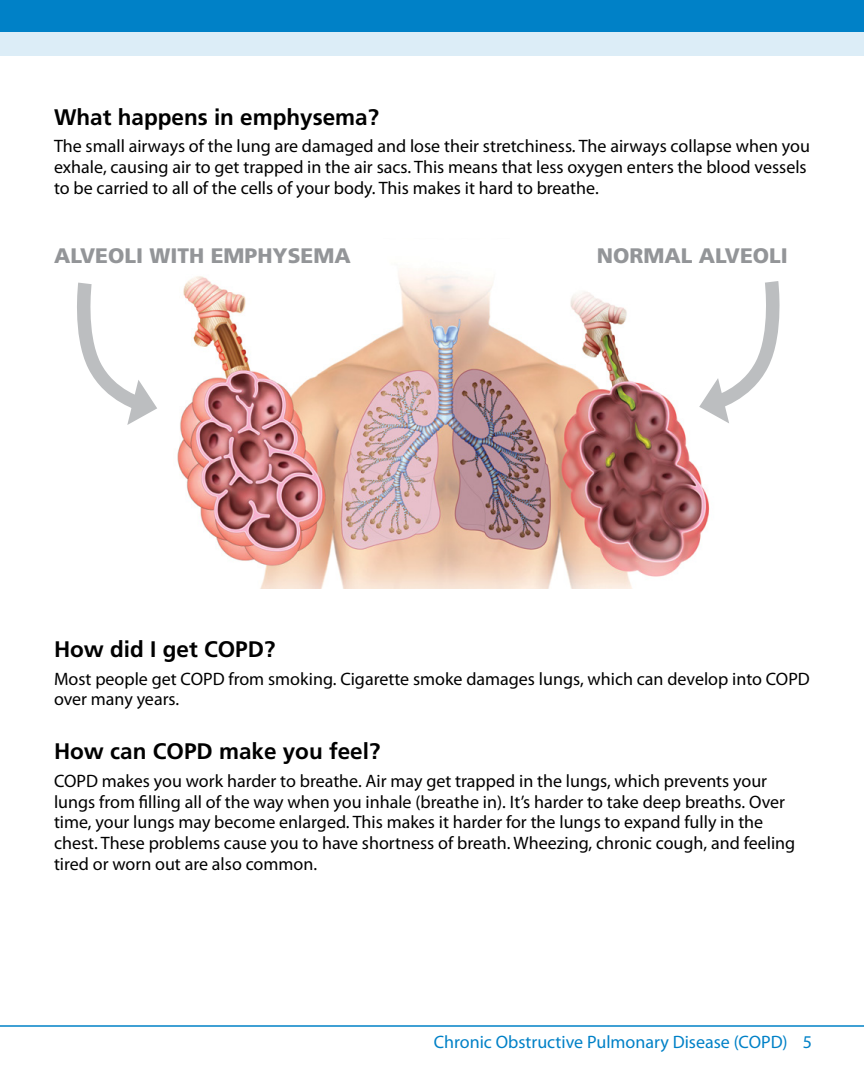
<style>
.page{position:relative;width:864px;height:1080px;background:#fff}
.page>*{position:absolute;margin:0;border:0;box-sizing:border-box;transform-origin:0 0}
.t1{font:700 22.5px "Frutiger LT Com";color:#000}
.t2{font:900 21px "Frutiger LT Com";color:#939598}
.t3{font:18px/20.7px "Myriad Pro";color:#000}
.t4{font:18px "Myriad Pro";color:#0081c7}
</style>
<div class="page">
<hr style="left:0;top:1025px;width:864px;height:2px;background:#0081c7">
<div style="left:0;top:0;width:864px;height:55px;background:#dcedf7"></div>
<div style="left:0;top:0;width:864px;height:32px;background:#0081c7"></div>
<img style="left:177px;top:271px;width:533px;height:318px">
<svg style="left:77px;top:282px;width:80px;height:143px"></svg>
<svg style="left:699px;top:271px;width:81px;height:152px"></svg>
<p class="t1" style="left:54px;top:104px;width:327px">What happens in emphysema?</p>
<p class="t3" style="left:54px;top:136px;width:757px">The small airways of the lung are damaged and lose their stretchiness. The airways collapse when you exhale, causing air to get trapped in the air sacs. This means that less oxygen enters the blood vessels to be carried to all of the cells of your body. This makes it hard to breathe.</p>
<p class="t2" style="left:54px;top:243px;width:298px">ALVEOLI WITH EMPHYSEMA</p>
<p class="t2" style="left:597px;top:243px;width:193px">NORMAL ALVEOLI</p>
<p class="t1" style="left:54px;top:636px;width:223px">How did I get COPD?</p>
<p class="t3" style="left:54px;top:668px;width:757px">Most people get COPD from smoking. Cigarette smoke damages lungs, which can develop into COPD over many years.</p>
<p class="t1" style="left:54px;top:738px;width:328px">How can COPD make you feel?</p>
<p class="t3" style="left:54px;top:770px;width:743px">COPD makes you work harder to breathe. Air may get trapped in the lungs, which prevents your lungs from filling all of the way when you inhale (breathe in). It’s harder to take deep breaths. Over time, your lungs may become enlarged. This makes it harder for the lungs to expand fully in the chest. These problems cause you to have shortness of breath. Wheezing, chronic cough, and feeling tired or worn out are also common.</p>
<p class="t4" style="left:434px;top:1031px;width:380px">Chronic Obstructive Pulmonary Disease (COPD) 5</p>
</div>
